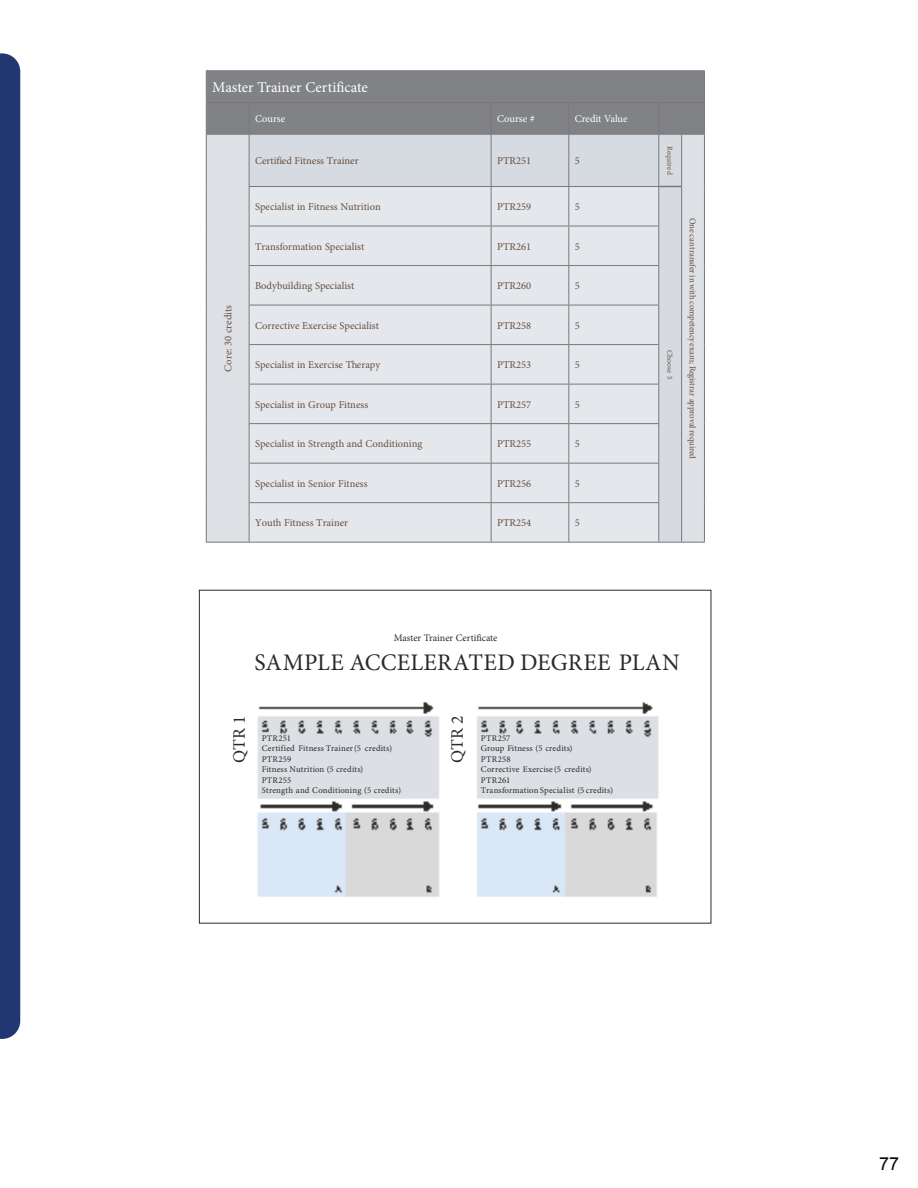
<style>
.page{position:relative;width:918px;height:1188px;background:#fff}
.page>*{position:absolute;margin:0;border:0;box-sizing:border-box;transform-origin:0 0}
.t1{font:23.7px "Minion Pro";letter-spacing:.01em;color:#292a2a}
.t2{font:18px "Arial";color:#080704}
.t3{font:17.4px "Minion Pro";letter-spacing:-.005em;color:#292a2a}
.t4{font:15px "Minion Pro";letter-spacing:-.005em;color:#fff}
.t5{font:10.5px "Minion Pro";color:#674e3f}
.t6{font:10.5px "Minion Pro";color:#fff}
.t7{font:10.05px "Minion Pro";letter-spacing:-.005em;color:#292a2a}
.t8{font:8.85px "Minion Pro";letter-spacing:-.025em;color:#674e3f}
.t9{font:8.7px/10.5px "Minion Pro";letter-spacing:.02em;color:#292a2a}
.t10{font:7.5px "Minion Pro";letter-spacing:.02em;color:#674e3f}
</style>
<div class="page">
<div style="left:207px;top:135px;width:497px;height:407px;background:#dde1e6"></div>
<div style="left:250px;top:135px;width:431px;height:407px;background:#d5dbe1"></div>
<div style="left:250px;top:187px;width:408px;height:355px;background:#e4e8ec"></div>
<hr style="left:206px;top:70px;width:499px;height:1px;background:#7d7777">
<hr style="left:206px;top:135px;width:1px;height:51px;background:#7d7777">
<hr style="left:206px;top:186px;width:1px;height:40px;background:#7d7777">
<hr style="left:206px;top:226px;width:1px;height:40px;background:#7d7777">
<hr style="left:206px;top:266px;width:1px;height:39px;background:#7d7777">
<hr style="left:206px;top:305px;width:1px;height:40px;background:#7d7777">
<hr style="left:206px;top:345px;width:1px;height:39px;background:#7d7777">
<hr style="left:206px;top:384px;width:1px;height:40px;background:#7d7777">
<hr style="left:206px;top:424px;width:1px;height:39px;background:#7d7777">
<hr style="left:206px;top:463px;width:1px;height:40px;background:#7d7777">
<hr style="left:206px;top:503px;width:1px;height:39px;background:#7d7777">
<hr style="left:249px;top:135px;width:1px;height:51px;background:#7d7777">
<hr style="left:491px;top:135px;width:1px;height:51px;background:#7d7777">
<hr style="left:568px;top:135px;width:1px;height:51px;background:#7d7777">
<hr style="left:658px;top:135px;width:1px;height:51px;background:#7d7777">
<hr style="left:681px;top:135px;width:1px;height:51px;background:#7d7777">
<div style="left:206px;top:71px;width:499px;height:64px;background:#808285"></div>
<hr style="left:704px;top:135px;width:1px;height:51px;background:#7d7777">
<hr style="left:704px;top:186px;width:1px;height:40px;background:#7d7777">
<hr style="left:704px;top:226px;width:1px;height:40px;background:#7d7777">
<hr style="left:704px;top:266px;width:1px;height:39px;background:#7d7777">
<hr style="left:704px;top:305px;width:1px;height:40px;background:#7d7777">
<hr style="left:704px;top:345px;width:1px;height:39px;background:#7d7777">
<hr style="left:704px;top:384px;width:1px;height:40px;background:#7d7777">
<hr style="left:704px;top:424px;width:1px;height:39px;background:#7d7777">
<hr style="left:704px;top:463px;width:1px;height:40px;background:#7d7777">
<hr style="left:704px;top:503px;width:1px;height:39px;background:#7d7777">
<hr style="left:249px;top:187px;width:1px;height:39px;background:#7d7777">
<hr style="left:249px;top:186px;width:410px;height:1px;background:#7d7777">
<hr style="left:491px;top:187px;width:1px;height:39px;background:#7d7777">
<hr style="left:568px;top:187px;width:1px;height:39px;background:#7d7777">
<hr style="left:658px;top:187px;width:1px;height:39px;background:#7d7777">
<svg style="left:659px;top:186px;width:22px;height:1px"></svg>
<hr style="left:681px;top:186px;width:1px;height:40px;background:#7d7777">
<hr style="left:681px;top:226px;width:1px;height:40px;background:#7d7777">
<hr style="left:681px;top:266px;width:1px;height:39px;background:#7d7777">
<hr style="left:681px;top:305px;width:1px;height:40px;background:#7d7777">
<hr style="left:681px;top:345px;width:1px;height:39px;background:#7d7777">
<hr style="left:681px;top:384px;width:1px;height:40px;background:#7d7777">
<hr style="left:681px;top:424px;width:1px;height:39px;background:#7d7777">
<hr style="left:681px;top:463px;width:1px;height:40px;background:#7d7777">
<hr style="left:681px;top:503px;width:1px;height:39px;background:#7d7777">
<hr style="left:249px;top:226px;width:1px;height:39px;background:#7d7777">
<hr style="left:249px;top:226px;width:320px;height:1px;background:#7d7777">
<hr style="left:491px;top:226px;width:1px;height:39px;background:#7d7777">
<hr style="left:568px;top:226px;width:1px;height:39px;background:#7d7777">
<hr style="left:569px;top:226px;width:90px;height:1px;background:#7d7777">
<hr style="left:658px;top:226px;width:1px;height:39px;background:#7d7777">
<hr style="left:249px;top:266px;width:1px;height:39px;background:#7d7777">
<hr style="left:249px;top:265px;width:320px;height:1px;background:#7d7777">
<hr style="left:491px;top:266px;width:1px;height:39px;background:#7d7777">
<hr style="left:568px;top:266px;width:1px;height:39px;background:#7d7777">
<hr style="left:569px;top:265px;width:90px;height:1px;background:#7d7777">
<hr style="left:658px;top:266px;width:1px;height:39px;background:#7d7777">
<hr style="left:249px;top:305px;width:1px;height:39px;background:#7d7777">
<hr style="left:249px;top:305px;width:320px;height:1px;background:#7d7777">
<hr style="left:491px;top:305px;width:1px;height:39px;background:#7d7777">
<hr style="left:568px;top:305px;width:1px;height:39px;background:#7d7777">
<hr style="left:569px;top:305px;width:90px;height:1px;background:#7d7777">
<hr style="left:658px;top:305px;width:1px;height:39px;background:#7d7777">
<hr style="left:249px;top:345px;width:1px;height:39px;background:#7d7777">
<hr style="left:249px;top:344px;width:320px;height:1px;background:#7d7777">
<hr style="left:491px;top:345px;width:1px;height:39px;background:#7d7777">
<hr style="left:568px;top:345px;width:1px;height:39px;background:#7d7777">
<hr style="left:569px;top:344px;width:90px;height:1px;background:#7d7777">
<hr style="left:658px;top:345px;width:1px;height:39px;background:#7d7777">
<hr style="left:249px;top:384px;width:1px;height:39px;background:#7d7777">
<hr style="left:249px;top:384px;width:320px;height:1px;background:#7d7777">
<hr style="left:491px;top:384px;width:1px;height:39px;background:#7d7777">
<hr style="left:568px;top:384px;width:1px;height:39px;background:#7d7777">
<hr style="left:569px;top:384px;width:90px;height:1px;background:#7d7777">
<hr style="left:658px;top:384px;width:1px;height:39px;background:#7d7777">
<hr style="left:249px;top:424px;width:1px;height:39px;background:#7d7777">
<hr style="left:249px;top:423px;width:320px;height:1px;background:#7d7777">
<hr style="left:491px;top:424px;width:1px;height:39px;background:#7d7777">
<hr style="left:568px;top:424px;width:1px;height:39px;background:#7d7777">
<hr style="left:569px;top:423px;width:90px;height:1px;background:#7d7777">
<hr style="left:658px;top:424px;width:1px;height:39px;background:#7d7777">
<hr style="left:249px;top:464px;width:1px;height:38px;background:#7d7777">
<hr style="left:249px;top:463px;width:320px;height:1px;background:#7d7777">
<hr style="left:491px;top:464px;width:1px;height:38px;background:#7d7777">
<hr style="left:568px;top:464px;width:1px;height:38px;background:#7d7777">
<hr style="left:569px;top:463px;width:90px;height:1px;background:#7d7777">
<hr style="left:658px;top:464px;width:1px;height:38px;background:#7d7777">
<hr style="left:249px;top:503px;width:1px;height:39px;background:#7d7777">
<hr style="left:249px;top:502px;width:320px;height:1px;background:#7d7777">
<hr style="left:491px;top:503px;width:1px;height:39px;background:#7d7777">
<hr style="left:568px;top:503px;width:1px;height:39px;background:#7d7777">
<hr style="left:569px;top:502px;width:90px;height:1px;background:#7d7777">
<hr style="left:658px;top:503px;width:1px;height:39px;background:#7d7777">
<hr style="left:206px;top:542px;width:499px;height:1px;background:#7d7777">
<img style="left:257px;top:702px;width:402px;height:195px">
<div style="left:0;top:53px;width:20px;height:986px;background:#223771"></div>
<h3 class="t4" style="left:212px;top:81px;width:157px">Master Trainer Certificate</h3>
<p class="t6" style="left:255px;top:115px;width:32px">Course</p>
<p class="t6" style="left:497px;top:115px;width:39px">Course #</p>
<p class="t6" style="left:575px;top:115px;width:54px">Credit Value</p>
<p class="t5" style="left:255px;top:157px;width:105px">Certified Fitness Trainer</p>
<p class="t5" style="left:497px;top:157px;width:36px">PTR251</p>
<p class="t5" style="left:575px;top:157px;width:7px">5</p>
<p class="t10" style="left:673px;top:146px;width:30px;rotate:90deg">Required</p>
<p class="t5" style="left:224px;top:372px;width:68px;rotate:-90deg">Core: 30 credits</p>
<p class="t5" style="left:255px;top:202px;width:127px">Specialist in Fitness Nutrition</p>
<p class="t5" style="left:497px;top:202px;width:36px">PTR259</p>
<p class="t5" style="left:575px;top:202px;width:7px">5</p>
<p class="t5" style="left:255px;top:242px;width:111px">Transformation Specialist</p>
<p class="t5" style="left:497px;top:242px;width:36px">PTR261</p>
<p class="t5" style="left:575px;top:242px;width:7px">5</p>
<p class="t5" style="left:255px;top:281px;width:101px">Bodybuilding Specialist</p>
<p class="t5" style="left:497px;top:281px;width:36px">PTR260</p>
<p class="t5" style="left:575px;top:281px;width:7px">5</p>
<p class="t5" style="left:255px;top:321px;width:125px">Corrective Exercise Specialist</p>
<p class="t5" style="left:497px;top:321px;width:36px">PTR258</p>
<p class="t5" style="left:575px;top:321px;width:7px">5</p>
<p class="t5" style="left:255px;top:361px;width:127px">Specialist in Exercise Therapy</p>
<p class="t5" style="left:497px;top:361px;width:36px">PTR253</p>
<p class="t5" style="left:575px;top:361px;width:7px">5</p>
<p class="t5" style="left:255px;top:400px;width:115px">Specialist in Group Fitness</p>
<p class="t5" style="left:497px;top:400px;width:36px">PTR257</p>
<p class="t5" style="left:575px;top:400px;width:7px">5</p>
<p class="t5" style="left:255px;top:440px;width:169px">Specialist in Strength and Conditioning</p>
<p class="t5" style="left:497px;top:440px;width:36px">PTR255</p>
<p class="t5" style="left:575px;top:440px;width:7px">5</p>
<p class="t5" style="left:255px;top:479px;width:114px">Specialist in Senior Fitness</p>
<p class="t5" style="left:497px;top:479px;width:36px">PTR256</p>
<p class="t5" style="left:575px;top:479px;width:7px">5</p>
<p class="t5" style="left:255px;top:519px;width:95px">Youth Fitness Trainer</p>
<p class="t5" style="left:497px;top:519px;width:36px">PTR254</p>
<p class="t5" style="left:575px;top:519px;width:7px">5</p>
<p class="t10" style="left:673px;top:350px;width:31px;rotate:90deg">Choose 5</p>
<p class="t8" style="left:696px;top:218px;width:243px;rotate:90deg">One can transfer in with competencyexam; Registrar approval required</p>
<p class="t7" style="left:394px;top:634px;width:105px">Master Trainer Certificate</p>
<h1 class="t1" style="left:255px;top:653px;width:427px">SAMPLE ACCELERATED DEGREE PLAN</h1>
<h3 class="t3" style="left:232px;top:763px;width:49px;rotate:-90deg">QTR 1</h3>
<h3 class="t3" style="left:450px;top:763px;width:49px;rotate:-90deg">QTR 2</h3>
<p class="t9" style="left:262px;top:734px;width:141px">PTR251<br>Certified Fitness Trainer(5 credits)<br>PTR259<br>Fitness Nutrition (5 credits)<br>PTR255<br>Strength and Conditioning (5 credits)</p>
<p class="t9" style="left:481px;top:734px;width:134px">PTR257<br>Group Fitness (5 credits)<br>PTR258<br>Corrective Exercise(5 credits)<br>PTR261<br>Transformation Specialist (5 credits)</p>
<h2 class="t2" style="left:879px;top:1156px;width:22px">77</h2>
</div>
